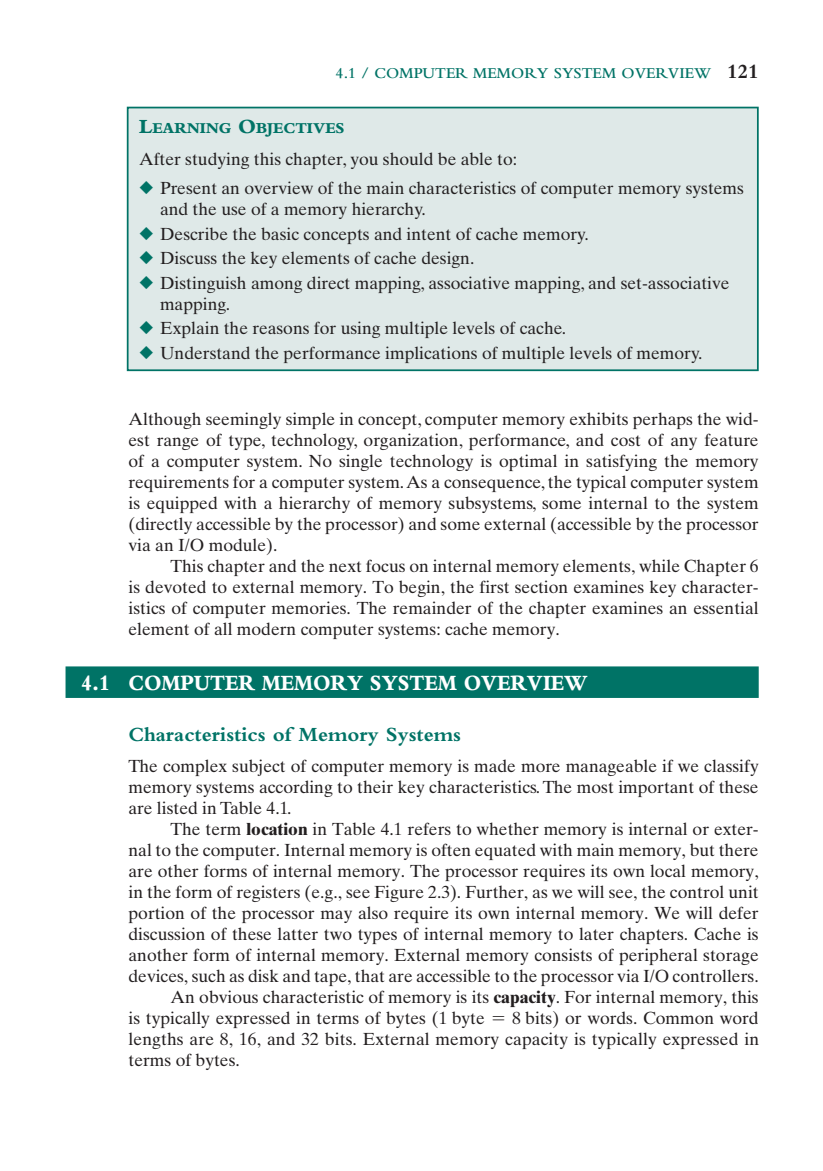
<style>
.page{position:relative;width:823px;height:1171px;background:#fff}
.page>*{position:absolute;margin:0;border:0;box-sizing:border-box;transform-origin:0 0}
.t1{font:800 22.75px "Bembo Std";color:#fff;scale:.9 1}
.t2{font:700 21px "Bembo Std";color:#007366}
.t3{font:17.5px/24.5px "Times Ten LT Std";color:#231f20}
.t4{font:600 15.75px "Bembo Std";color:#007366}
.t5{font:800 15.75px "Bembo Std";color:#007366}
.s1{font-weight:700;font-size:21px;color:#231f20}
.s2{font-size:21px}
.s3{font-weight:700}
.s4{font-family:"Pearson MATHPRO08"}
</style>
<div class="page">
<div style="left:66px;top:666px;width:693px;height:32px;background:#007366"></div>
<div style="left:128px;top:108px;width:630px;height:262px;background:#dfe9e8"></div>
<div style="left:127px;top:107px;width:632px;height:264px;border:2px solid #007366"></div>
<p class="t4" style="left:336px;top:65px;width:424px">4.1 / COMPUTER MEMORY SYSTEM OVERVIEW <span class="s1">121</span></p>
<p class="t5" style="left:139px;top:119px;width:207px"><span class="s2">L</span>EARNING <span class="s2">O</span>BJECTIVES</p>
<p class="t3" style="left:160px;top:144px;width:585px;line-height:29.8px;text-indent:-21px">After studying this chapter, you should be able to:<br>Present an overview of the main characteristics of computer memory systems</p>
<p class="t3" style="left:160px;top:197px;width:571px">and the use of a memory hierarchy.<br>Describe the basic concepts and intent of cache memory.<br>Discuss the key elements of cache design.<br>Distinguish among direct mapping, associative mapping, and set-associative</p>
<p class="t3" style="left:160px;top:291px;width:544px">mapping.<br>Explain the reasons for using multiple levels of cache.<br>Understand the performance implications of multiple levels of memory.</p>
<p class="t3" style="left:129px;top:406px;width:632px">Although seemingly simple in concept, computer memory exhibits perhaps the wid-</p>
<p class="t3" style="left:129px;top:427px;width:631px">est range of type, technology, organization, performance, and cost of any feature</p>
<p class="t3" style="left:129px;top:448px;width:631px">of a computer system. No single technology is optimal in satisfying the memory</p>
<p class="t3" style="left:129px;top:469px;width:631px">requirements for a computer system. As a consequence, the typical computer system</p>
<p class="t3" style="left:129px;top:490px;width:631px">is equipped with a hierarchy of memory subsystems, some internal to the system</p>
<p class="t3" style="left:129px;top:511px;width:632px">(directly accessible by the processor) and some external (accessible by the processor</p>
<p class="t3" style="left:129px;top:532px;width:150px">via an I/O module).</p>
<p class="t3" style="left:171px;top:553px;width:590px">This chapter and the next focus on internal memory elements, while Chapter 6</p>
<p class="t3" style="left:129px;top:574px;width:631px">is devoted to external memory. To begin, the first section examines key character-</p>
<p class="t3" style="left:129px;top:595px;width:632px">istics of computer memories. The remainder of the chapter examines an essential</p>
<p class="t3" style="left:129px;top:616px;width:433px">element of all modern computer systems: cache memory.</p>
<p class="t1" style="left:81px;top:670px;width:564px">4.1 COMPUTER MEMORY SYSTEM OVERVIEW</p>
<p class="t2" style="left:129px;top:722px;width:334px">Characteristics of Memory Systems</p>
<p class="t3" style="left:129px;top:754px;width:632px">The complex subject of computer memory is made more manageable if we classify</p>
<p class="t3" style="left:129px;top:775px;width:631px">memory systems according to their key characteristics. The most important of these</p>
<p class="t3" style="left:129px;top:796px;width:164px">are listed in Table 4.1.</p>
<p class="t3" style="left:171px;top:817px;width:590px">The term <span class="s3">location</span> in Table 4.1 refers to whether memory is internal or exter-</p>
<p class="t3" style="left:129px;top:838px;width:631px">nal to the computer. Internal memory is often equated with main memory, but there</p>
<p class="t3" style="left:129px;top:859px;width:631px">are other forms of internal memory. The processor requires its own local memory,</p>
<p class="t3" style="left:129px;top:880px;width:631px">in the form of registers (e.g., see Figure 2.3). Further, as we will see, the control unit</p>
<p class="t3" style="left:129px;top:901px;width:631px">portion of the processor may also require its own internal memory. We will defer</p>
<p class="t3" style="left:129px;top:922px;width:631px">discussion of these latter two types of internal memory to later chapters. Cache is</p>
<p class="t3" style="left:129px;top:943px;width:632px">another form of internal memory. External memory consists of peripheral storage</p>
<p class="t3" style="left:129px;top:964px;width:631px">devices, such as disk and tape, that are accessible to the processor via I/O controllers.</p>
<p class="t3" style="left:171px;top:985px;width:590px">An obvious characteristic of memory is its <span class="s3">capacity</span>. For internal memory, this</p>
<p class="t3" style="left:129px;top:1006px;width:631px">is typically expressed in terms of bytes (1 byte <span class="s4">=</span> 8 bits) or words. Common word</p>
<p class="t3" style="left:129px;top:1027px;width:632px">lengths are 8, 16, and 32 bits. External memory capacity is typically expressed in</p>
<p class="t3" style="left:129px;top:1048px;width:113px">terms of bytes.</p>
</div>
